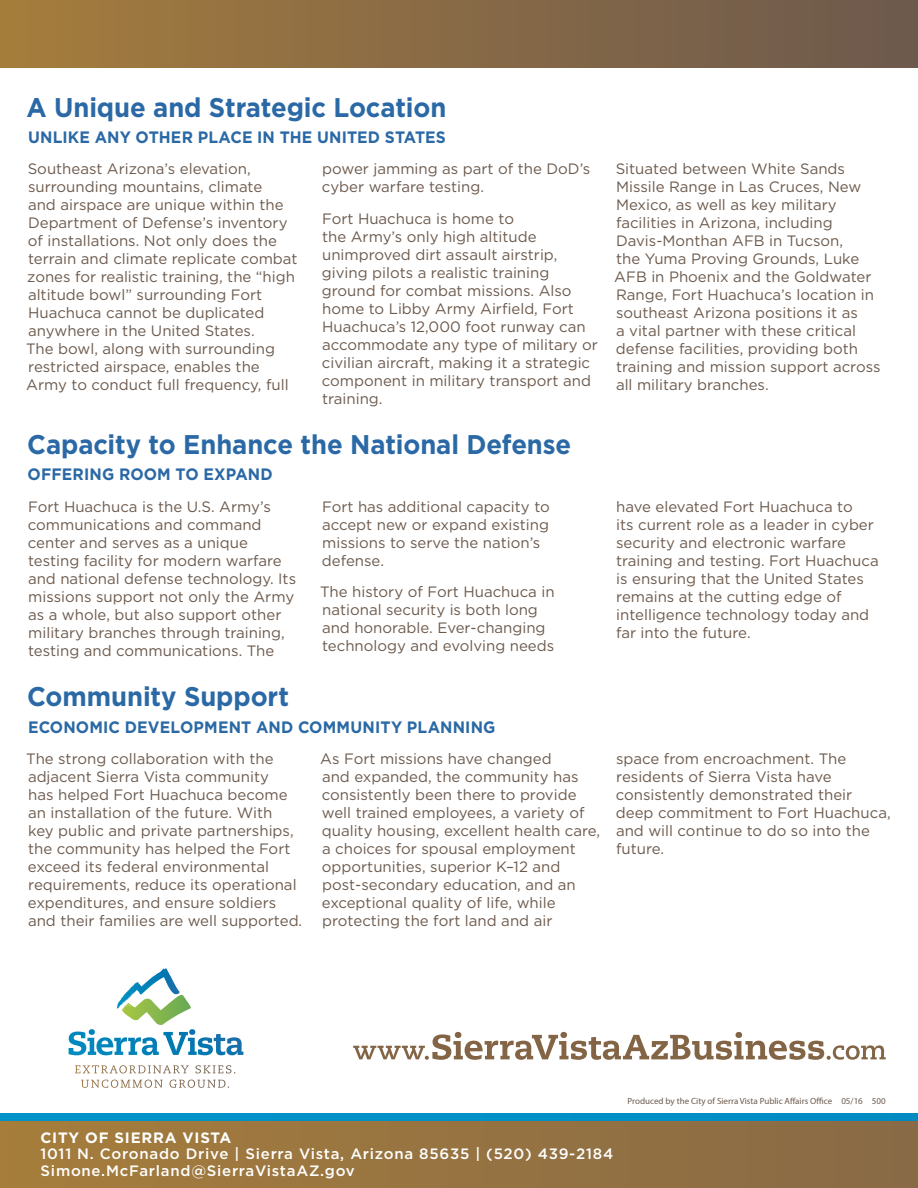
<style>
.page{position:relative;width:918px;height:1188px;background:#fff}
.page>*{position:absolute;margin:0;border:0;box-sizing:border-box;transform-origin:0 0}
.t1{font:700 27px "Gotham";letter-spacing:-.005em;color:#2a69a5;scale:.95 1}
.t2{font:700 16.5px "Gotham";letter-spacing:.01em;color:#2a69a5;scale:.95 1}
.t3{font:15px/18px "Gotham";color:#6c5a4d}
.t4{font:500 15px/16.5px "Gotham";letter-spacing:.05em;color:#fff}
.t5{font:700 15px "Gotham";letter-spacing:.05em;color:#fff}
.t6{font:9px "Myriad Pro";color:#6c5a4d}
</style>
<div class="page">
<div style="left:0;top:1120px;width:918px;height:68px;background:linear-gradient(to right,#a57d3c,#886a46)"></div>
<div style="left:0;top:0;width:918px;height:68px;background:linear-gradient(to right,#a47c3d,#6c594e)"></div>
<div style="left:0;top:1114px;width:918px;height:6px;background:#0091c6"></div>
<svg style="left:75px;top:1065px;width:114px;height:8px"></svg>
<svg style="left:196px;top:1065px;width:39px;height:8px"></svg>
<svg style="left:81px;top:1080px;width:82px;height:8px"></svg>
<svg style="left:169px;top:1080px;width:60px;height:8px"></svg>
<svg style="left:69px;top:1029px;width:174px;height:26px"></svg>
<svg style="left:153px;top:995px;width:28px;height:15px"></svg>
<svg style="left:146px;top:968px;width:20px;height:15px"></svg>
<svg style="left:122px;top:996px;width:4px;height:5px"></svg>
<svg style="left:353px;top:1032px;width:533px;height:28px"></svg>
<h1 class="t1" style="left:27px;top:89px;width:443px">A Unique and Strategic Location</h1>
<p class="t2" style="left:28px;top:126px;width:441px">UNLIKE ANY OTHER PLACE IN THE UNITED STATES</p>
<p class="t3" style="left:26px;top:160px;width:273px">Southeast Arizona’s elevation, surrounding mountains, climate<br>and airspace are unique within the Department of Defense’s inventory of installations. Not only does the terrain and climate replicate combat zones for realistic training, the “high altitude bowl” surrounding Fort Huachuca cannot be duplicated anywhere in the United States.<br>The bowl, along with surrounding restricted airspace, enables the Army to conduct full frequency, full</p>
<p class="t3" style="left:322px;top:160px;width:270px">power jamming as part of the DoD’s cyber warfare testing.</p>
<p class="t3" style="left:322px;top:209px;width:278px">Fort Huachuca is home to<br>the Army’s only high altitude unimproved dirt assault airstrip, giving pilots a realistic training ground for combat missions. Also home to Libby Army Airfield, Fort<br>Huachuca’s 12,000 foot runway can accommodate any type of military or civilian aircraft, making it a strategic component in military transport and training.</p>
<h1 class="t1" style="left:27px;top:427px;width:574px">Capacity to Enhance the National Defense</h1>
<p class="t2" style="left:28px;top:464px;width:260px">OFFERING ROOM TO EXPAND</p>
<p class="t3" style="left:28px;top:497px;width:270px">Fort Huachuca is the U.S. Army’s communications and command center and serves as a unique testing facility for modern warfare and national defense technology. Its missions support not only the Army as a whole, but also support other military branches through training, testing and communications. The</p>
<p class="t3" style="left:322px;top:497px;width:229px">Fort has additional capacity to accept new or expand existing missions to serve the nation’s defense.</p>
<p class="t3" style="left:320px;top:583px;width:236px">The history of Fort Huachuca in national security is both long and honorable. Ever-changing technology and evolving needs</p>
<p class="t3" style="left:614px;top:160px;width:268px">Situated between White Sands<br>Missile Range in Las Cruces, New<br>Mexico, as well as key military facilities in Arizona, including<br>Davis-Monthan AFB in Tucson,<br>the Yuma Proving Grounds, Luke<br>AFB in Phoenix and the Goldwater<br>Range, Fort Huachuca’s location in southeast Arizona positions it as<br>a vital partner with these critical defense facilities, providing both training and mission support across all military branches.</p>
<p class="t3" style="left:616px;top:497px;width:264px">have elevated Fort Huachuca to<br>its current role as a leader in cyber security and electronic warfare training and testing. Fort Huachuca is ensuring that the United States remains at the cutting edge of intelligence technology today and far into the future.</p>
<h1 class="t1" style="left:27px;top:679px;width:277px">Community Support</h1>
<p class="t2" style="left:28px;top:716px;width:494px">ECONOMIC DEVELOPMENT AND COMMUNITY PLANNING</p>
<p class="t3" style="left:26px;top:749px;width:278px">The strong collaboration with the adjacent Sierra Vista community<br>has helped Fort Huachuca become an installation of the future. With<br>key public and private partnerships, the community has helped the Fort exceed its federal environmental requirements, reduce its operational expenditures, and ensure soldiers and their families are well supported.</p>
<p class="t3" style="left:320px;top:749px;width:281px">As Fort missions have changed<br>and expanded, the community has consistently been there to provide well trained employees, a variety of quality housing, excellent health care, a choices for spousal employment opportunities, superior K–12 and post-secondary education, and an exceptional quality of life, while protecting the fort land and air</p>
<p class="t3" style="left:616px;top:749px;width:276px">space from encroachment. The residents of Sierra Vista have consistently demonstrated their deep commitment to Fort Huachuca, and will continue to do so into the future.</p>
<p class="t5" style="left:40px;top:1127px;width:193px">CITY OF SIERRA VISTA</p>
<p class="t4" style="left:40px;top:1145px;width:574px">1011 N. Coronado Drive | Sierra Vista, Arizona 85635 | (520) 439-2184<br>Simone.McFarland@SierraVistaAZ.gov</p>
<p class="t6" style="left:628px;top:1095px;width:260px">Produced by the City of Sierra Vista Public Affairs Office 05/16 500</p>
</div>
